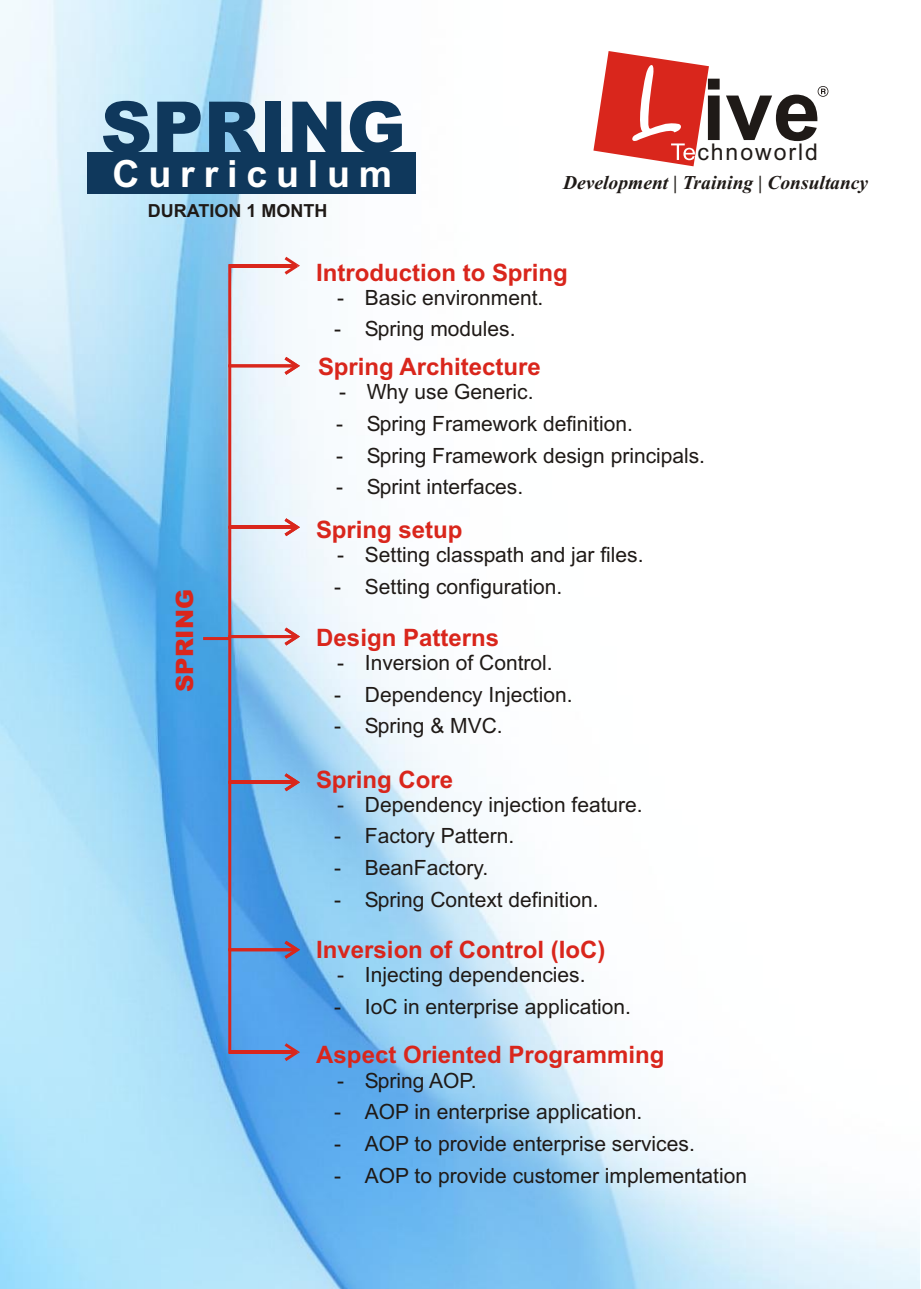
<style>
.page{position:relative;width:921px;height:1289px;background:#fff}
.page>*{position:absolute;margin:0;border:0;box-sizing:border-box;transform-origin:0 0}
.t1{font:700 85.65px "Arial";color:#1f1a17}
.t2{font:900 71.4px "Arial";color:#0f385c}
.t3{font:700 37.5px "Arial";letter-spacing:.235em;color:#fff}
.t4{font:700 24px "Arial";color:#d9261c}
.t5{font:900 24px "Arial";color:#d9261c}
.t6{font:23.1px "Arial";letter-spacing:.085em;color:#1f1a17}
.t7{font:21px "Arial";color:#1f1a17}
.t8{font:italic 700 19.5px "Times New Roman";color:#1f1a17}
.t9{font:700 18px "Arial";color:#1f1a17}
</style>
<div class="page">
<img style="left:0;top:0;width:920px;height:1288px">
<div style="left:87px;top:152px;width:329px;height:42px;background:#0f385c"></div>
<svg style="left:593px;top:51px;width:116px;height:115px"></svg>
<svg style="left:818px;top:86px;width:10px;height:11px"></svg>
<hr style="left:203px;top:637px;width:27px;height:3px;background:#d9261c">
<svg style="left:228px;top:257px;width:72px;height:804px;background:#a7c0e0"></svg>
<h2 class="t2" style="left:101px;top:102px;width:307px">SPRING</h2>
<h3 class="t3" style="left:113px;top:159px;width:281px">Curriculum</h3>
<p class="t9" style="left:148px;top:204px;width:181px">DURATION 1 MONTH</p>
<h1 class="t1" style="left:702px;top:78px;width:121px">ive</h1>
<p class="t8" style="left:563px;top:175px;width:307px">Development | Training | Consultancy</p>
<p class="t6" style="left:697px;top:143px;width:122px">chnoworld</p>
<p class="t4" style="left:316px;top:263px;width:253px">Introduction to Spring</p>
<p class="t7" style="left:337px;top:289px;width:208px">- Basic environment.</p>
<p class="t7" style="left:334px;top:321px;width:183px">- Spring modules.</p>
<p class="t5" style="left:176px;top:692px;width:104px;rotate:-90deg">SPRING</p>
<p class="t4" style="left:318px;top:357px;width:224px">Spring Architecture</p>
<p class="t7" style="left:339px;top:384px;width:196px">- Why use Generic.</p>
<p class="t7" style="left:336px;top:415px;width:298px">- Spring Framework definition.</p>
<p class="t7" style="left:336px;top:447px;width:370px">- Spring Framework design principals.</p>
<p class="t7" style="left:336px;top:479px;width:189px">- Sprint interfaces.</p>
<p class="t4" style="left:316px;top:520px;width:148px">Spring setup</p>
<p class="t7" style="left:337px;top:547px;width:308px">- Setting classpath and jar files.</p>
<p class="t7" style="left:334px;top:578px;width:229px">- Setting configuration.</p>
<p class="t4" style="left:316px;top:628px;width:184px">Design Patterns</p>
<p class="t7" style="left:337px;top:654px;width:217px">- Inversion of Control.</p>
<p class="t7" style="left:334px;top:686px;width:240px">- Dependency Injection.</p>
<p class="t7" style="left:334px;top:718px;width:170px">- Spring &amp; MVC.</p>
<p class="t4" style="left:316px;top:770px;width:138px">Spring Core</p>
<p class="t7" style="left:337px;top:796px;width:307px">- Dependency injection feature.</p>
<p class="t7" style="left:334px;top:828px;width:181px">- Factory Pattern.</p>
<p class="t7" style="left:334px;top:860px;width:155px">- BeanFactory.</p>
<p class="t7" style="left:334px;top:891px;width:266px">- Spring Context definition.</p>
<p class="t4" style="left:316px;top:940px;width:291px">Inversion of Control (IoC)</p>
<p class="t7" style="left:337px;top:967px;width:250px">- Injecting dependencies.</p>
<p class="t7" style="left:334px;top:998px;width:298px">- IoC in enterprise application.</p>
<p class="t4" style="left:316px;top:1046px;width:350px">Aspect Oriented Programming</p>
<p class="t7" style="left:337px;top:1072px;width:141px">- Spring AOP.</p>
<p class="t7" style="left:334px;top:1104px;width:310px">- AOP in enterprise application.</p>
<p class="t7" style="left:334px;top:1135px;width:362px">- AOP to provide enterprise services.</p>
<p class="t7" style="left:334px;top:1167px;width:414px">- AOP to provide customer implementation</p>
</div>
